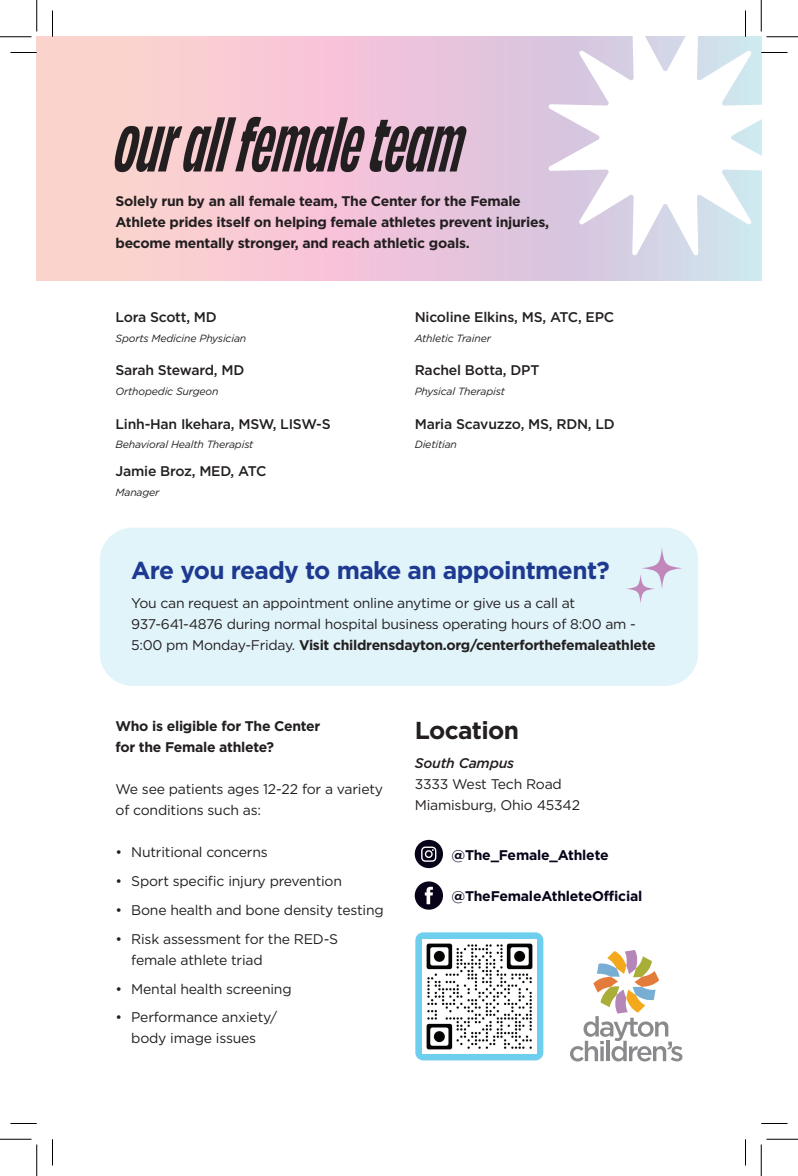
<style>
.page{position:relative;width:798px;height:1176px;background:#fff}
.page>*{position:absolute;margin:0;border:0;box-sizing:border-box;transform-origin:0 0}
.t1{font:italic 700 condensed 70px "Obviously";color:#231f20}
.t2{font:700 24.5px "Gotham";letter-spacing:-.025em;color:#1d3a90}
.t3{font:700 24.5px "Gotham";letter-spacing:-.025em;color:#231f20}
.t4{font:14px/21px "Gotham";letter-spacing:-.015em;color:#231f20}
.t5{font:700 14px/21px "Gotham";letter-spacing:-.02em;color:#231f20}
.t6{font:500 14px "Gotham";letter-spacing:-.015em;color:#231f20}
.t7{font:700 14px "Gotham";letter-spacing:-.015em;color:#080319}
.t8{font:italic 500 14px "Gotham";letter-spacing:-.015em;color:#231f20}
.t9{font:italic 10.5px "Gotham";letter-spacing:-.015em;color:#231f20}
.s1{font-weight:700}
</style>
<div class="page">
<div style="left:415px;top:932px;width:128px;height:128px;background:#6dceee;border-radius:8px"></div>
<div style="left:37px;top:37px;width:724px;height:244px;background:linear-gradient(to right,#ffc9cb,#ced0eb)"></div>
<div style="left:100px;top:528px;width:598px;height:158px;background:#e1f4fa;border-radius:33px"></div>
<svg style="left:570px;top:950px;width:113px;height:112px"></svg>
<svg style="left:641px;top:548px;width:42px;height:41px"></svg>
<svg style="left:626px;top:574px;width:29px;height:30px"></svg>
<svg style="left:415px;top:840px;width:28px;height:28px"></svg>
<svg style="left:415px;top:881px;width:28px;height:29px"></svg>
<svg style="left:548px;top:37px;width:213px;height:219px"></svg>
<img style="left:422px;top:940px;width:114px;height:113px">
<svg style="left:10px;top:52px;width:27px;height:1px"></svg>
<svg style="left:761px;top:52px;width:27px;height:1px"></svg>
<svg style="left:10px;top:1123px;width:27px;height:1px"></svg>
<svg style="left:761px;top:1123px;width:27px;height:1px"></svg>
<svg style="left:52px;top:10px;width:1px;height:27px"></svg>
<svg style="left:52px;top:1139px;width:1px;height:27px"></svg>
<svg style="left:745px;top:10px;width:1px;height:27px"></svg>
<svg style="left:745px;top:1139px;width:1px;height:27px"></svg>
<hr style="left:0;top:36px;width:32px;height:1px;background:#000">
<hr style="left:766px;top:36px;width:32px;height:1px;background:#000">
<hr style="left:0;top:1139px;width:32px;height:1px;background:#000">
<hr style="left:766px;top:1139px;width:32px;height:1px;background:#000">
<hr style="left:36px;top:0;width:1px;height:32px;background:#000">
<hr style="left:36px;top:1144px;width:1px;height:32px;background:#000">
<hr style="left:761px;top:0;width:1px;height:32px;background:#000">
<hr style="left:761px;top:1144px;width:1px;height:32px;background:#000">
<h1 class="t1" style="left:116px;top:95px;width:350px">our all female team</h1>
<p class="t5" style="left:116px;top:191px;width:435px">Solely run by an all female team, The Center for the Female<br>Athlete prides itself on helping female athletes prevent injuries, become mentally stronger, and reach athletic goals.</p>
<p class="t6" style="left:116px;top:309px;width:103px">Lora Scott, MD</p>
<p class="t9" style="left:116px;top:332px;width:132px">Sports Medicine Physician</p>
<p class="t6" style="left:116px;top:362px;width:130px">Sarah Steward, MD</p>
<p class="t9" style="left:116px;top:385px;width:105px">Orthopedic Surgeon</p>
<p class="t6" style="left:116px;top:415px;width:217px">Linh-Han Ikehara, MSW, LISW-S</p>
<p class="t9" style="left:116px;top:438px;width:140px">Behavioral Health Therapist</p>
<p class="t6" style="left:116px;top:463px;width:152px">Jamie Broz, MED, ATC</p>
<p class="t9" style="left:116px;top:486px;width:46px">Manager</p>
<p class="t6" style="left:415px;top:309px;width:201px">Nicoline Elkins, MS, ATC, EPC</p>
<p class="t9" style="left:415px;top:332px;width:78px">Athletic Trainer</p>
<p class="t6" style="left:415px;top:362px;width:126px">Rachel Botta, DPT</p>
<p class="t9" style="left:415px;top:385px;width:92px">Physical Therapist</p>
<p class="t6" style="left:415px;top:415px;width:202px">Maria Scavuzzo, MS, RDN, LD</p>
<p class="t9" style="left:415px;top:438px;width:44px">Dietitian</p>
<h2 class="t2" style="left:131px;top:555px;width:480px">Are you ready to make an appointment?</h2>
<p class="t4" style="left:131px;top:592px;width:526px">You can request an appointment online anytime or give us a call at<br>937-641-4876 during normal hospital business operating hours of 8:00 am -<br>5:00 pm Monday-Friday. <span class="s1">Visit childrensdayton.org/centerforthefemaleathlete</span></p>
<p class="t5" style="left:116px;top:716px;width:206px">Who is eligible for The Center for the Female athlete?</p>
<p class="t4" style="left:116px;top:779px;width:269px">We see patients ages 12-22 for a variety of conditions such as:</p>
<p class="t4" style="left:116px;top:842px;width:154px">• Nutritional concerns</p>
<p class="t4" style="left:116px;top:870px;width:228px">• Sport specific injury prevention</p>
<p class="t4" style="left:116px;top:899px;width:270px">• Bone health and bone density testing</p>
<p class="t4" style="left:131px;top:928px;width:208px;text-indent:-16px">• Risk assessment for the RED-S female athlete triad</p>
<p class="t4" style="left:116px;top:978px;width:178px">• Mental health screening</p>
<p class="t4" style="left:116px;top:1007px;width:163px;text-align:center">• Performance anxiety/ body image issues</p>
<h2 class="t3" style="left:415px;top:716px;width:106px">Location</h2>
<p class="t8" style="left:415px;top:755px;width:101px">South Campus</p>
<p class="t4" style="left:415px;top:774px;width:167px">3333 West Tech Road<br>Miamisburg, Ohio 45342</p>
<p class="t7" style="left:452px;top:846px;width:159px">@The_Female_Athlete</p>
<p class="t7" style="left:452px;top:888px;width:192px">@TheFemaleAthleteOfficial</p>
</div>
